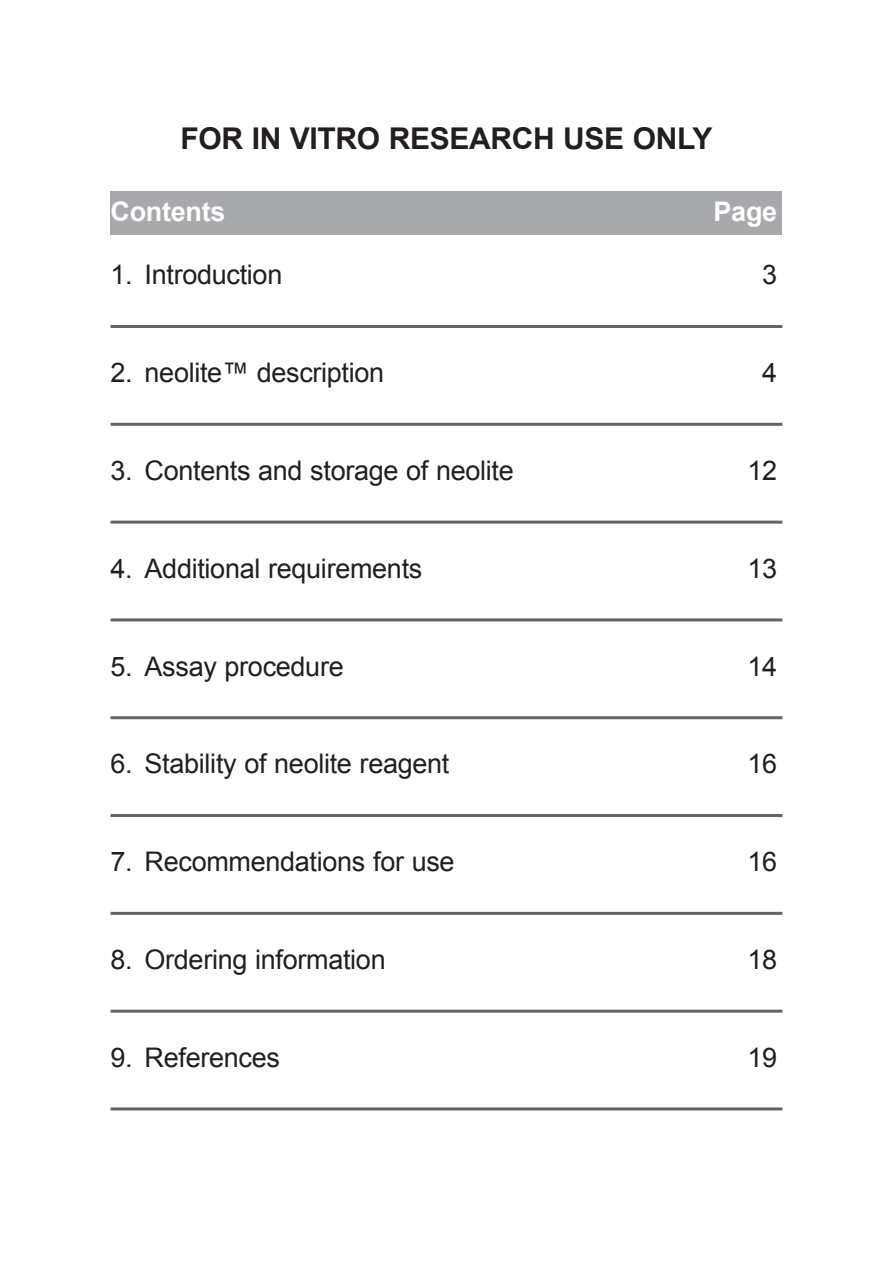
<style>
.page{position:relative;width:893px;height:1263px;background:#fff}
.page>*{position:absolute;margin:0;border:0;box-sizing:border-box;transform-origin:0 0}
.t1{font:700 30px "Arial";letter-spacing:-.01em;color:#231f20}
.t2{font:27px "Arial";letter-spacing:-.01em;color:#231f20}
.t3{font:700 27px "Arial";letter-spacing:-.01em;color:#fff}
</style>
<div class="page">
<div style="left:111px;top:191px;width:671px;height:44px;background:#a8a9ad"></div>
<hr style="left:111px;top:325px;width:671px;height:3px;background:#636366">
<hr style="left:111px;top:423px;width:671px;height:3px;background:#636366">
<hr style="left:111px;top:521px;width:671px;height:3px;background:#636366">
<hr style="left:111px;top:618px;width:671px;height:3px;background:#636366">
<hr style="left:111px;top:716px;width:671px;height:3px;background:#636366">
<hr style="left:111px;top:814px;width:671px;height:3px;background:#636366">
<hr style="left:111px;top:912px;width:671px;height:3px;background:#636366">
<hr style="left:111px;top:1010px;width:671px;height:3px;background:#636366">
<hr style="left:111px;top:1107px;width:671px;height:3px;background:#636366">
<p class="t1" style="left:181px;top:122px;width:533px">FOR IN VITRO RESEARCH USE ONLY</p>
<p class="t3" style="left:111px;top:197px;width:116px">Contents</p>
<p class="t3" style="left:714px;top:197px;width:65px">Page</p>
<p class="t2" style="left:111px;top:260px;width:173px">1. Introduction</p>
<p class="t2" style="left:762px;top:260px;width:17px">3</p>
<p class="t2" style="left:111px;top:358px;width:275px">2. neolite™ description</p>
<p class="t2" style="left:762px;top:358px;width:17px">4</p>
<p class="t2" style="left:111px;top:456px;width:405px">3. Contents and storage of neolite</p>
<p class="t2" style="left:747px;top:456px;width:31px">12</p>
<p class="t2" style="left:111px;top:553px;width:313px">4. Additional requirements</p>
<p class="t2" style="left:747px;top:553px;width:31px">13</p>
<p class="t2" style="left:111px;top:651px;width:235px">5. Assay procedure</p>
<p class="t2" style="left:747px;top:651px;width:31px">14</p>
<p class="t2" style="left:111px;top:749px;width:340px">6. Stability of neolite reagent</p>
<p class="t2" style="left:747px;top:749px;width:31px">16</p>
<p class="t2" style="left:111px;top:847px;width:346px">7. Recommendations for use</p>
<p class="t2" style="left:747px;top:847px;width:31px">16</p>
<p class="t2" style="left:111px;top:945px;width:277px">8. Ordering information</p>
<p class="t2" style="left:747px;top:945px;width:31px">18</p>
<p class="t2" style="left:111px;top:1042px;width:171px">9. References</p>
<p class="t2" style="left:747px;top:1042px;width:31px">19</p>
</div>
